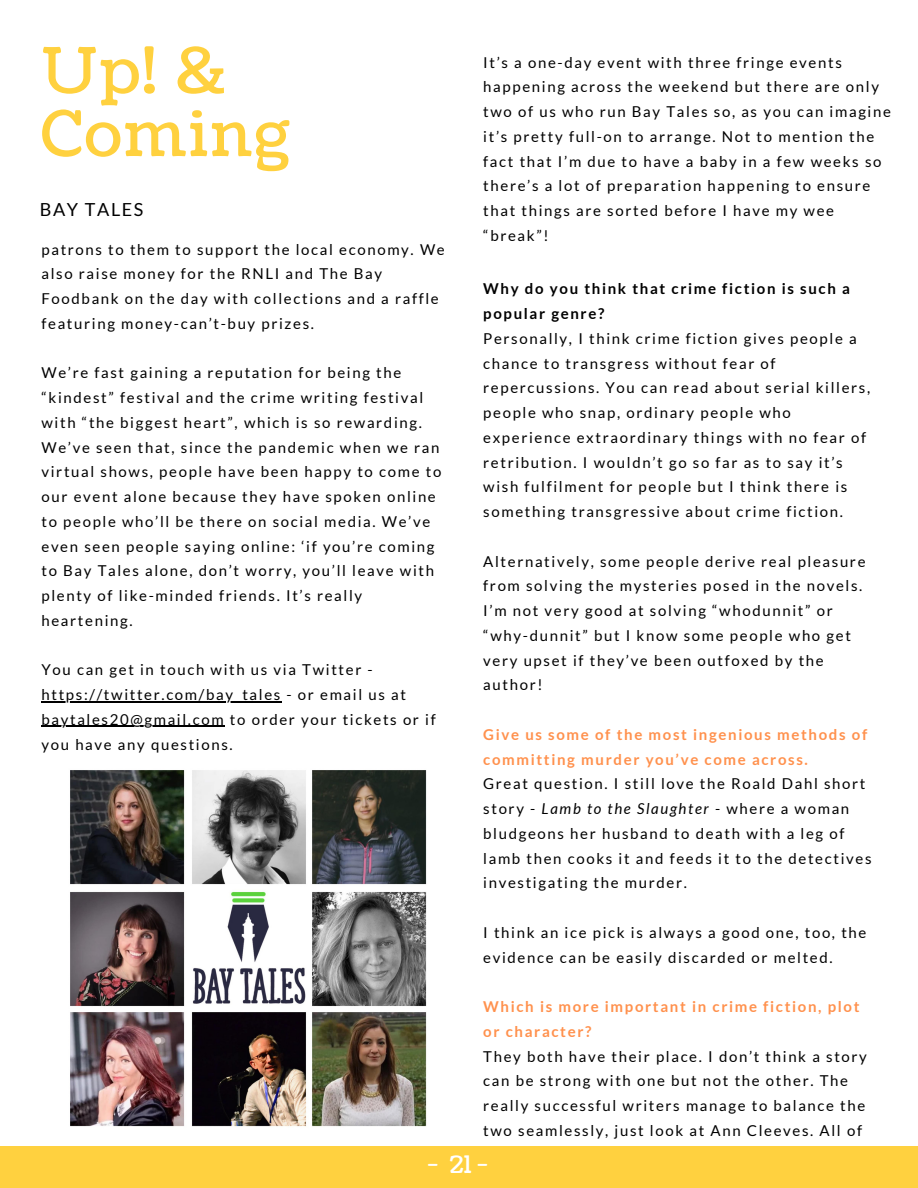
<style>
.page{position:relative;width:918px;height:1188px;background:#fff}
.page>*{position:absolute;margin:0;border:0;box-sizing:border-box;transform-origin:0 0}
.t1{font:63px/63.2px "Coustard";letter-spacing:.04em;color:#ffd13f}
.t2{font:24px "Coustard";color:#fff}
.t3{font:18px "Lato";letter-spacing:.09em;color:#000}
.t4{font:15px/24.8px "Lato";letter-spacing:.11em;color:#000}
.t5{font:700 15px/24.8px "Lato";letter-spacing:.11em;color:#ff914d}
.t6{font:700 15px/24.8px "Lato";letter-spacing:.11em;color:#000}
.s1{font-style:italic}
</style>
<div class="page">
<div style="left:0;top:1146px;width:918px;height:42px;background:#ffd13f"></div>
<img style="left:70px;top:770px;width:357px;height:357px">
<hr style="left:41px;top:701px;width:241px;height:1px;background:#000">
<hr style="left:41px;top:726px;width:184px;height:1px;background:#000">
<p class="t1" style="left:41px;top:41px;width:251px">Up! &amp;<br>Coming</p>
<p class="t3" style="left:40px;top:198px;width:105px">BAY TALES</p>
<p class="t4" style="left:41px;top:236px;width:405px">patrons to them to support the local economy. We also raise money for the RNLI and The Bay Foodbank on the day with collections and a raffle featuring money-can’t-buy prizes.</p>
<p class="t4" style="left:41px;top:360px;width:383px">We’re fast gaining a reputation for being the “kindest” festival and the crime writing festival with “the biggest heart”, which is so rewarding.</p>
<p class="t4" style="left:41px;top:434px;width:401px">We’ve seen that, since the pandemic when we ran virtual shows, people have been happy to come to our event alone because they have spoken online to people who’ll be there on social media. We’ve even seen people saying online: ‘if you’re coming to Bay Tales alone, don’t worry, you’ll leave with plenty of like-minded friends. It’s really heartening.</p>
<p class="t4" style="left:41px;top:657px;width:396px">You can get in touch with us via Twitter - https://twitter.com/bay_tales - or email us at baytales20@gmail.com to order your tickets or if you have any questions.</p>
<p class="t4" style="left:483px;top:49px;width:409px">It’s a one-day event with three fringe events happening across the weekend but there are only two of us who run Bay Tales so, as you can imagine it’s pretty full-on to arrange. Not to mention the fact that I’m due to have a baby in a few weeks so there’s a lot of preparation happening to ensure that things are sorted before I have my wee “break”!</p>
<p class="t6" style="left:483px;top:276px;width:368px">Why do you think that crime fiction is such a popular genre?</p>
<p class="t4" style="left:483px;top:326px;width:389px">Personally, I think crime fiction gives people a chance to transgress without fear of repercussions. You can read about serial killers, people who snap, ordinary people who experience extraordinary things with no fear of retribution. I wouldn’t go so far as to say it’s wish fulfilment for people but I think there is something transgressive about crime fiction.</p>
<p class="t4" style="left:483px;top:548px;width:384px">Alternatively, some people derive real pleasure from solving the mysteries posed in the novels.<br>I’m not very good at solving “whodunnit” or “why-dunnit” but I know some people who get very upset if they’ve been outfoxed by the author!</p>
<p class="t5" style="left:483px;top:722px;width:385px">Give us some of the most ingenious methods of committing murder you’ve come across.</p>
<p class="t4" style="left:483px;top:771px;width:390px">Great question. I still love the Roald Dahl short story - <span class="s1">Lamb to the Slaughter</span> - where a woman bludgeons her husband to death with a leg of lamb then cooks it and feeds it to the detectives investigating the murder.</p>
<p class="t4" style="left:483px;top:920px;width:385px">I think an ice pick is always a good one, too, the evidence can be easily discarded or melted.</p>
<p class="t5" style="left:483px;top:994px;width:378px">Which is more important in crime fiction, plot or character?</p>
<p class="t4" style="left:483px;top:1043px;width:385px">They both have their place. I don’t think a story can be strong with one but not the other. The really successful writers manage to balance the two seamlessly, just look at Ann Cleeves. All of</p>
<p class="t2" style="left:428px;top:1148px;width:62px">- 21-</p>
</div>
